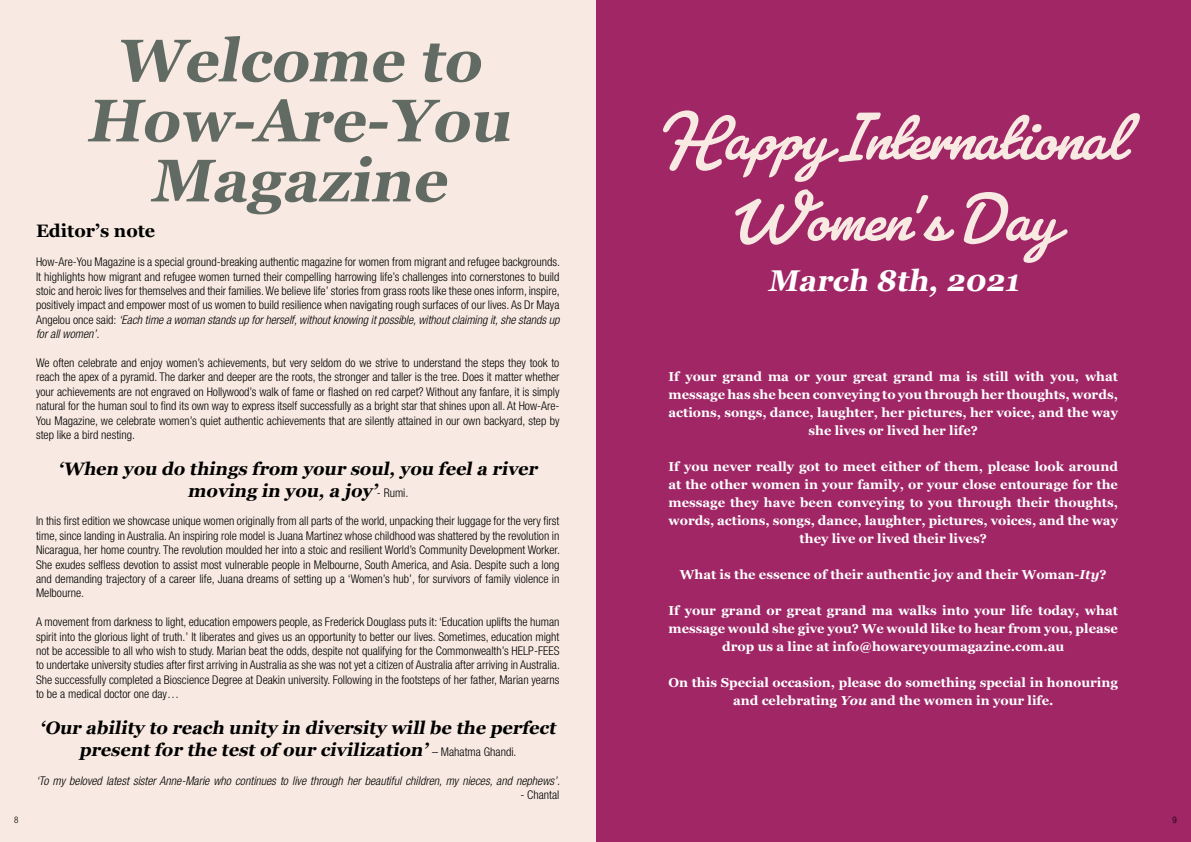
<style>
.page{position:relative;width:1191px;height:842px;background:#fff}
.page>*{position:absolute;margin:0;border:0;box-sizing:border-box;transform-origin:0 0}
.t1{font:italic 700 71px/81px "Pacifico";color:#f8eae2;text-align:center}
.t2{font:italic 700 60px/60px "Georgia";color:#616b63;text-align:center}
.t3{font:italic 700 30px "Georgia";color:#fff}
.t4{font:italic 700 18px/21.6px "Georgia";color:#000;text-align:center}
.t5{font:700 18px "Georgia";color:#000}
.t6{font:700 13px/18px "Georgia";color:#fff;text-align:center}
.t7{font:300 condensed 12px/14.4px "Helvetica Neue LT Std";color:#000;text-align:justify}
.t8{font:italic 300 condensed 12px "Helvetica Neue LT Std";color:#000}
.t9{font:300 condensed 9px "Helvetica Neue LT Std";color:#000}
.s1{font-style:italic}
.s2{font-family:"Helvetica Neue LT Std";font-weight:300;font-style:normal;font-stretch:condensed;font-size:12px}
.s3{font-family:"Helvetica Neue LT Std";font-weight:300;font-stretch:condensed;font-size:12px}
</style>
<div class="page">
<div style="left:595px;top:0;width:596px;height:842px;background:#a02666"></div>
<div style="left:0;top:0;width:595px;height:842px;background:#f8eae2"></div>
<h2 class="t2" style="left:86px;top:27px;width:440px">Welcome to<br>How-Are-You<br>Magazine</h2>
<h3 class="t5" style="left:36px;top:218px;width:121px">Editor’s note</h3>
<p class="t7" style="left:36px;top:255px;width:525px">How-Are-You Magazine is a special ground-breaking authentic magazine for women from migrant and refugee backgrounds.<br>It highlights how migrant and refugee women turned their compelling harrowing life’s challenges into cornerstones to build stoic and heroic lives for themselves and their families. We believe life’ stories from grass roots like these ones inform, inspire, positively impact and empower most of us women to build resilience when navigating rough surfaces of our lives. As Dr Maya Angelou once said: <span class="s1">‘Each time a woman stands up for herself, without knowing it possible, without claiming it, she stands up for all women’.</span></p>
<p class="t7" style="left:36px;top:355px;width:525px">We often celebrate and enjoy women’s achievements, but very seldom do we strive to understand the steps they took to reach the apex of a pyramid. The darker and deeper are the roots, the stronger and taller is the tree. Does it matter whether your achievements are not engraved on Hollywood’s walk of fame or flashed on red carpet? Without any fanfare, it is simply natural for the human soul to find its own way to express itself successfully as a bright star that shines upon all. At How-Are-You Magazine, we celebrate women’s quiet authentic achievements that are silently attained in our own backyard, step by step like a bird nesting.</p>
<h3 class="t4" style="left:58px;top:457px;width:485px">‘When you do things from your soul,you feela river moving in you,a joy ’<span class="s2">- R u m i</span> <span class="s3">.</span></h3>
<p class="t7" style="left:36px;top:514px;width:525px">In this first edition we showcase unique women originally from all parts of the world, unpacking their luggage for the very first time, since landing in Australia. An inspiring role model is Juana Martinez whose childhood was shattered by the revolution in Nicaragua, her home country. The revolution moulded her into a stoic and resilient World’s Community Development Worker.<br>She exudes selfless devotion to assist most vulnerable people in Melbourne, South America, and Asia. Despite such a long and demanding trajectory of a career life, Juana dreams of setting up a ‘Women’s hub’, for survivors of family violence in Melbourne.</p>
<p class="t7" style="left:36px;top:615px;width:525px">A movement from darkness to light, education empowers people, as Frederick Douglass puts it: ‘Education uplifts the human spirit into the glorious light of truth.’ It liberates and gives us an opportunity to better our lives. Sometimes, education might not be accessible to all who wish to study. Marian beat the odds, despite not qualifying for the Commonwealth’s HELP-FEES to undertake university studies after first arriving in Australia as she was not yet a citizen of Australia after arriving in Australia.<br>She successfully completed a Bioscience Degree at Deakin university. Following in the footsteps of her father, Marian yearns to be a medical doctor one day…</p>
<h3 class="t4" style="left:40px;top:716px;width:522px">‘Our ability to reach unity in diversity willbe the perfect presentfor the testof our civilization’<span class="s2">– M a h a t m a G h a n d i .</span></h3>
<p class="t8" style="left:36px;top:773px;width:525px">‘To my beloved latest sister Anne-Marie who continues to live through her beautiful children, my nieces, and nephews’.</p>
<p class="t7" style="left:520px;top:787px;width:41px">- Chantal</p>
<h1 class="t1" style="left:664px;top:95px;width:465px">Happy International<br>Women’sDay</h1>
<h3 class="t3" style="left:767px;top:258px;width:260px">March 8th,2021</h3>
<p class="t6" style="left:668px;top:367px;width:451px">If your grand ma or your great grand ma is still with you, what message has she been conveying to you through her thoughts, words, actions, songs, dance, laughter, her pictures, her voice, and the way she lives or lived her life?</p>
<p class="t6" style="left:668px;top:457px;width:451px">If you never really got to meet either of them, please look around at the other women in your family, or your close entourage for the message they have been conveying to you through their thoughts, words, actions, songs, dance, laughter, pictures, voices, and the way they live or lived their lives?</p>
<p class="t6" style="left:680px;top:565px;width:428px">What is the essence of their authentic joy and their Woman-<span class="s1">Ity</span>?</p>
<p class="t6" style="left:668px;top:601px;width:451px">If your grand or great grand ma walks into your life today, what message would she give you? We would like to hear from you, please drop us a line at info@howareyoumagazine.com.au</p>
<p class="t6" style="left:668px;top:673px;width:451px">On this Special occasion, please do something special in honouring and celebrating <span class="s1">You</span> and the women in your life.</p>
<p class="t9" style="left:14px;top:815px;width:6px">8</p>
<p class="t9" style="left:1172px;top:815px;width:6px">9</p>
</div>
